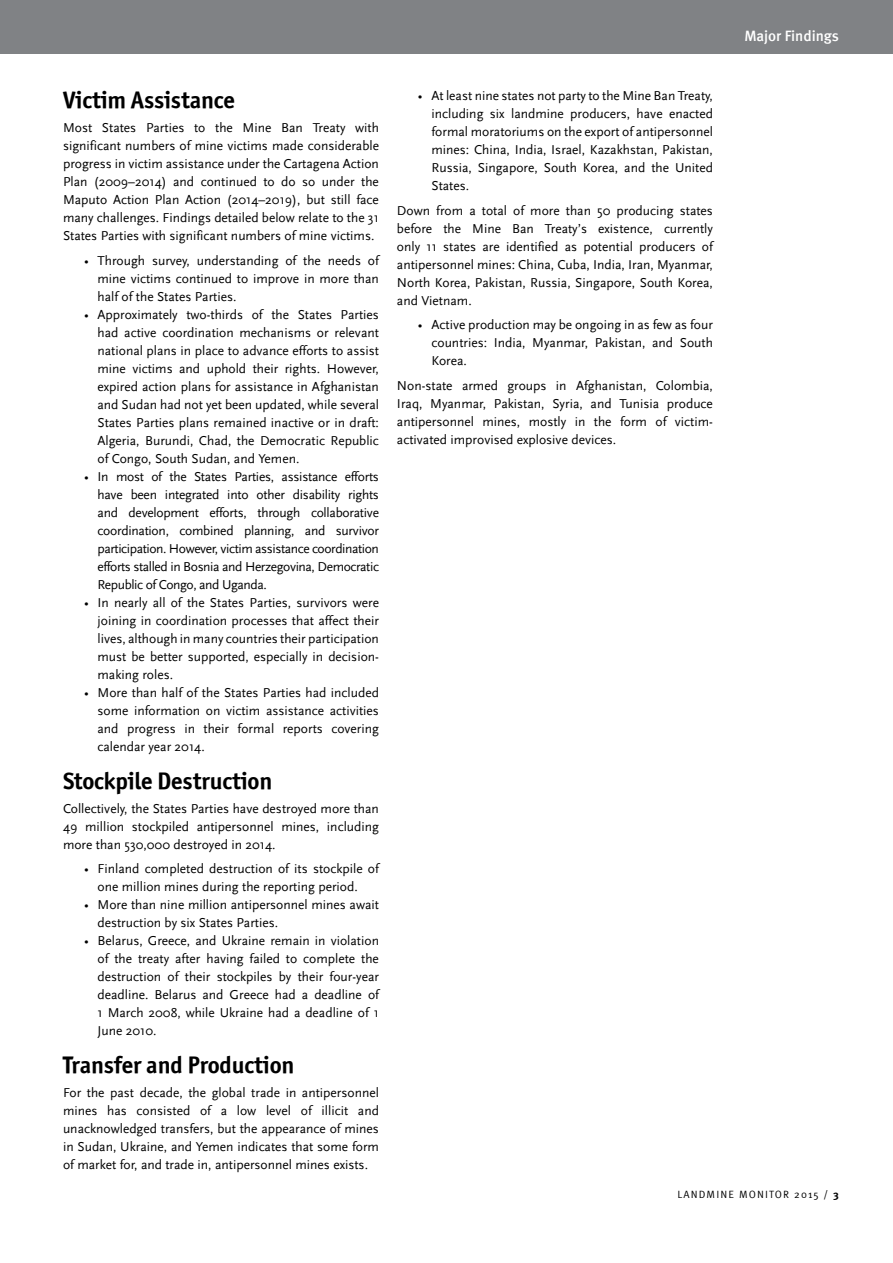
<style>
.page{position:relative;width:893px;height:1263px;background:#fff}
.page>*{position:absolute;margin:0;border:0;box-sizing:border-box;transform-origin:0 0}
.t1{font:24px "Officina Sans ITCTT Bold";letter-spacing:-.01em;color:#000}
.t2{font:500 15px "Meta";color:#fff}
.t3{font:13.5px/18px "Scala Sans";color:#000;text-align:justify}
.t4{font:10.5px "Meta Normal Caps";letter-spacing:.11em;color:#000}
.s1{font-family:"Meta";font-weight:700}
</style>
<div class="page">
<div style="left:0;top:0;width:893px;height:54px;background:#808285"></div>
<p class="t2" style="left:744px;top:28px;width:96px">Major Findings</p>
<h1 class="t1" style="left:63px;top:85px;width:174px">Victim Assistance</h1>
<p class="t3" style="left:63px;top:119px;width:317px">Most States Parties to the Mine Ban Treaty with significant numbers of mine victims made considerable progress in victim assistance under the Cartagena Action Plan (2009–2014) and continued to do so under the Maputo Action Plan Action (2014–2019), but still face many challenges. Findings detailed below relate to the 31<br>States Parties with significant numbers of mine victims.</p>
<p class="t3" style="left:98px;top:252px;width:283px;text-indent:-14px">• Through survey, understanding of the needs of mine victims continued to improve in more than half of the States Parties.</p>
<p class="t3" style="left:98px;top:306px;width:283px;text-indent:-14px">• Approximately two-thirds of the States Parties had active coordination mechanisms or relevant national plans in place to advance efforts to assist mine victims and uphold their rights. However, expired action plans for assistance in Afghanistan and Sudan had not yet been updated, while several States Parties plans remained inactive or in draft:<br>Algeria, Burundi, Chad, the Democratic Republic of Congo, South Sudan, and Yemen.</p>
<p class="t3" style="left:98px;top:468px;width:283px;text-indent:-14px">• In most of the States Parties, assistance efforts have been integrated into other disability rights and development efforts, through collaborative coordination, combined planning, and survivor participation. However, victim assistance coordination efforts stalled in Bosnia and Herzegovina, Democratic Republic of Congo, and Uganda.</p>
<p class="t3" style="left:98px;top:594px;width:283px;text-indent:-14px">• In nearly all of the States Parties, survivors were joining in coordination processes that affect their lives, although in many countries their participation must be better supported, especially in decision&shy;making roles.</p>
<p class="t3" style="left:98px;top:684px;width:283px;text-indent:-14px">• More than half of the States Parties had included some information on victim assistance activities and progress in their formal reports covering calendar year 2014.</p>
<h1 class="t1" style="left:63px;top:766px;width:211px">Stockpile Destruction</h1>
<p class="t3" style="left:63px;top:799px;width:317px">Collectively, the States Parties have destroyed more than 49 million stockpiled antipersonnel mines, including more than 530,000 destroyed in 2014.</p>
<p class="t3" style="left:84px;top:860px;width:296px;text-align:center">• Finland completed destruction of its stockpile of one million mines during the reporting period.</p>
<p class="t3" style="left:98px;top:896px;width:283px;text-indent:-14px">• More than nine million antipersonnel mines await destruction by six States Parties.</p>
<p class="t3" style="left:98px;top:932px;width:283px;text-indent:-14px">• Belarus, Greece, and Ukraine remain in violation of the treaty after having failed to complete the destruction of their stockpiles by their four-year deadline. Belarus and Greece had a deadline of 1 March 2008, while Ukraine had a deadline of 1<br>June 2010.</p>
<h1 class="t1" style="left:63px;top:1050px;width:233px">Transfer and Production</h1>
<p class="t3" style="left:63px;top:1084px;width:317px">For the past decade, the global trade in antipersonnel mines has consisted of a low level of illicit and unacknowledged transfers, but the appearance of mines in Sudan, Ukraine, and Yemen indicates that some form of market for, and trade in, antipersonnel mines exists.</p>
<p class="t3" style="left:431px;top:87px;width:283px;text-indent:-14px">• At least nine states not party to the Mine Ban Treaty, including six landmine producers, have enacted formal moratoriums on the export of antipersonnel mines: China, India, Israel, Kazakhstan, Pakistan, Russia, Singapore, South Korea, and the United States.</p>
<p class="t3" style="left:397px;top:201px;width:317px">Down from a total of more than 50 producing states before the Mine Ban Treaty’s existence, currently only 11 states are identified as potential producers of antipersonnel mines: China, Cuba, India, Iran, Myanmar, North Korea, Pakistan, Russia, Singapore, South Korea, and Vietnam.</p>
<p class="t3" style="left:431px;top:316px;width:283px;text-indent:-14px">• Active production may be ongoing in as few as four countries: India, Myanmar, Pakistan, and South Korea.</p>
<p class="t3" style="left:397px;top:377px;width:317px">Non-state armed groups in Afghanistan, Colombia, Iraq, Myanmar, Pakistan, Syria, and Tunisia produce antipersonnel mines, mostly in the form of victim&shy;activated improvised explosive devices.</p>
<p class="t4" style="left:677px;top:1188px;width:163px">LANDMINE MONITOR 2015 / <span class="s1">3</span></p>
</div>
